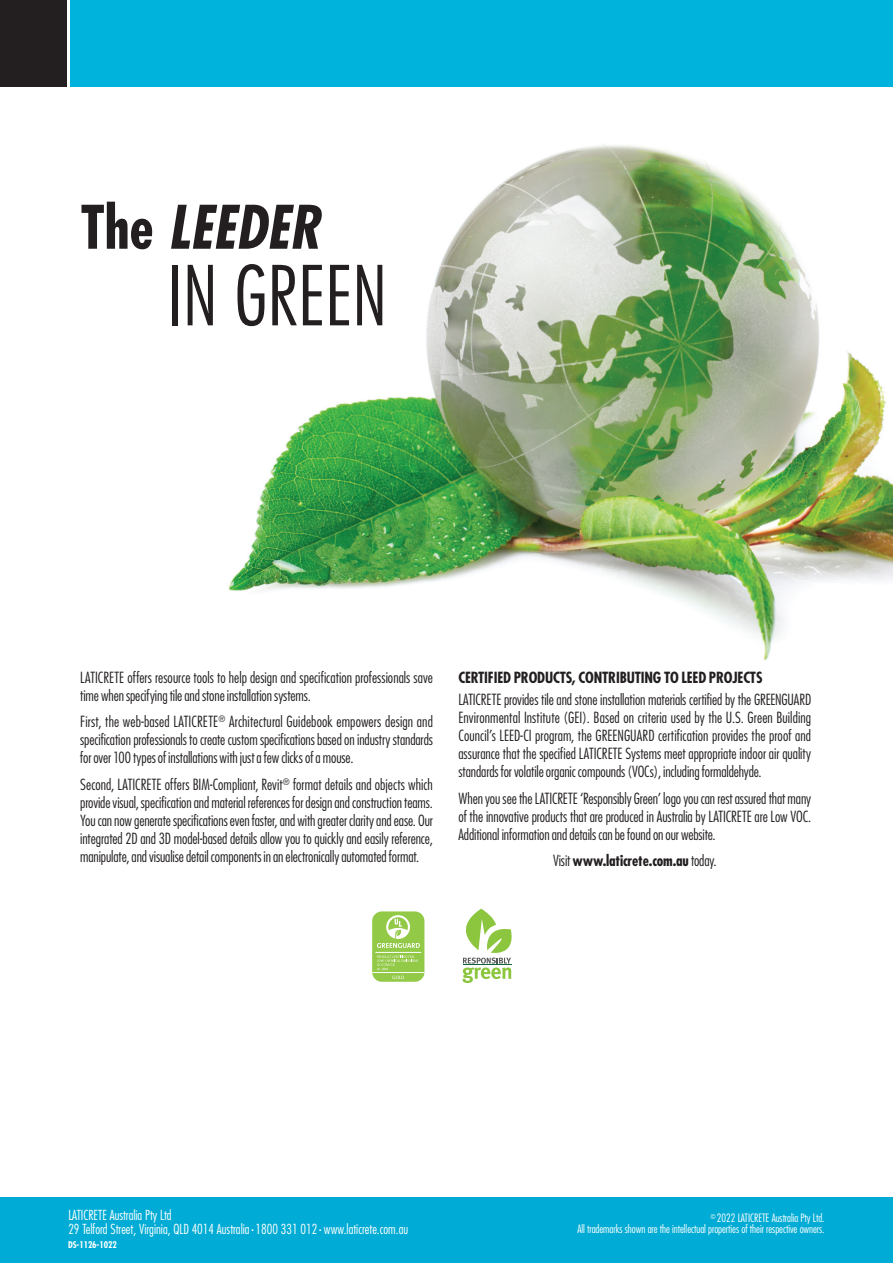
<style>
.page{position:relative;width:893px;height:1263px;background:#fff}
.page>*{position:absolute;margin:0;border:0;box-sizing:border-box;transform-origin:0 0}
.Heads{font:300 condensed 80.25px "Futura";color:#231f20}
.Heads-2{font:italic 700 condensed 58.35px "Futura";color:#231f20}
.body_copy{font:300 condensed 15px/18px "Futura";letter-spacing:-.005em;color:#231f20;text-align:justify}
.Subhead{font:700 condensed 15px "Futura";letter-spacing:-.01em;color:#231f20}
.t1{font:300 condensed 13.5px "Futura";color:#fff}
.t2{font:300 condensed 11.25px "Futura";letter-spacing:-.005em;color:#fff}
.Color_DS_line{font:700 condensed 9px "Futura";letter-spacing:-.01em;color:#fff}
.s1{font-style:normal}
.s2{font-weight:300}
</style>
<div class="page">
<div style="left:0;top:0;width:67px;height:86px;background:#231f20"></div>
<div style="left:71px;top:0;width:822px;height:86px;background:#00b3dc"></div>
<img style="left:228px;top:144px;width:664px;height:516px">
<svg style="left:463px;top:909px;width:49px;height:74px"></svg>
<hr style="left:463px;top:964px;width:48px;height:1px;background:#0c6638">
<div style="left:372px;top:911px;width:52px;height:71px;background:#92c947;border-radius:10px"></div>
<hr style="left:372px;top:972px;width:53px;height:1px;background:#fff">
<svg style="left:392px;top:976px;width:12px;height:3px"></svg>
<svg style="left:377px;top:955px;width:41px;height:15px"></svg>
<hr style="left:375px;top:952px;width:46px;height:1px;background:#fff">
<svg style="left:377px;top:915px;width:43px;height:33px"></svg>
<div style="left:0;top:1197px;width:893px;height:66px;background:#00acd5"></div>
<p class="Heads-2" style="left:81px;top:191px;width:241px"><span class="s1">The</span> LEEDER</p>
<p class="Heads" style="left:168px;top:248px;width:221px">IN GREEN</p>
<p class="body_copy" style="left:80px;top:668px;width:354px">LATICRETE offers resource tools to help design and specification professionals save time when specifying tile and stone installation systems.</p>
<p class="body_copy" style="left:80px;top:713px;width:354px">First, the web-based LATICRETE<sup>®</sup> Architectural Guidebook empowers design and specification professionals to create custom specifications based on industry standards for over 100 types of installations with just a few clicks of a mouse.</p>
<p class="body_copy" style="left:80px;top:775px;width:354px">Second, LATICRETE offers BIM-Compliant, Revit<sup>®</sup> format details and objects which provide visual, specification and material references for design and construction teams.<br>You can now generate specifications even faster, and with greater clarity and ease. Our integrated 2D and 3D model-based details allow you to quickly and easily reference, manipulate, and visualise detail components in an electronically automated format.</p>
<p class="Subhead" style="left:458px;top:668px;width:306px">CERTIFIED PRODUCTS, CONTRIBUTING TO LEED PROJECTS</p>
<p class="body_copy" style="left:458px;top:690px;width:354px">LATICRETE provides tile and stone installation materials certified by the GREENGUARD Environmental Institute (GEI). Based on criteria used by the U.S. Green Building Council’s LEED-CI program, the GREENGUARD certification provides the proof and assurance that the specified LATICRETE Systems meet appropriate indoor air quality standards for volatile organic compounds (VOCs), including formaldehyde.</p>
<p class="body_copy" style="left:458px;top:789px;width:354px">When you see the LATICRETE ‘Responsibly Green’ logo you can rest assured that many of the innovative products that are produced in Australia by LATICRETE are Low VOC.<br>Additional information and details can be found on our website.</p>
<p class="Subhead" style="left:553px;top:851px;width:165px"><span class="s2">Visit</span> www.laticrete.com.au <span class="s2">today.</span></p>
<p class="t1" style="left:68px;top:1206px;width:105px">LATICRETE Australia Pty Ltd</p>
<p class="t1" style="left:68px;top:1221px;width:341px">29 Telford Street, Virginia, QLD 4014 Australia ■ 1800 331 012 ■ www.laticrete.com.au</p>
<p class="Color_DS_line" style="left:68px;top:1239px;width:50px">DS-1126-1022</p>
<p class="t2" style="left:710px;top:1211px;width:116px"><sup>©</sup> 2022 LATICRETE Australia Pty Ltd.</p>
<p class="t2" style="left:577px;top:1222px;width:249px">All trademarks shown are the intellectual properties of their respective owners.</p>
</div>
